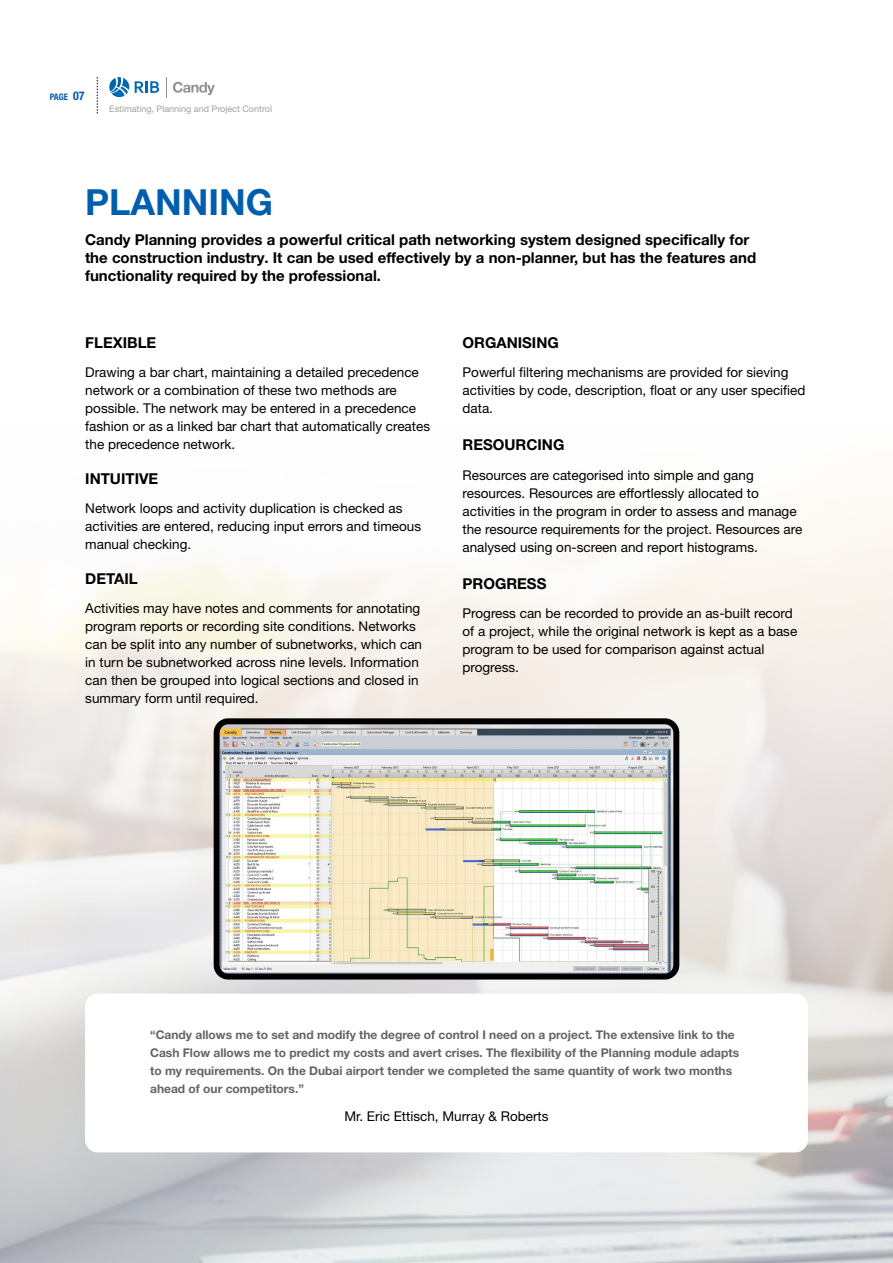
<style>
.page{position:relative;width:893px;height:1263px;background:#fff}
.page>*{position:absolute;margin:0;border:0;box-sizing:border-box;transform-origin:0 0}
.t1{font:700 36px "Helvetica Neue LT Pro";color:#005eae}
.t2{font:700 15px/18px "Helvetica Neue LT Pro";color:#000}
.t3{font:13.5px/18px "Helvetica Neue LT Pro";color:#000}
.t4{font:700 12px/18px "Helvetica Neue LT Pro";color:#656464}
.t5{font:9px "Helvetica Neue LT Pro";color:#9fa0a0}
.t6{font:700 condensed 9px "Helvetica Neue LT Pro";color:#005eae}
.s1{font-size:12px}
</style>
<div class="page">
<svg style="left:109px;top:77px;width:50px;height:20px"></svg>
<svg style="left:166px;top:77px;width:1px;height:20px"></svg>
<svg style="left:173px;top:82px;width:42px;height:13px"></svg>
<img style="left:0;top:510px;width:893px;height:753px">
<div style="left:85px;top:993px;width:723px;height:159px;background:#fff;border-radius:13px"></div>
<img style="left:221px;top:725px;width:451px;height:247px">
<div style="left:214px;top:718px;width:465px;height:261px;border:6px solid #000;border-radius:12px"></div>
<svg style="left:97px;top:77px;width:1px;height:37px"></svg>
<p class="t6" style="left:50px;top:91px;width:36px">PAGE <span class="s1">07</span></p>
<p class="t5" style="left:109px;top:103px;width:164px">Estimating, Planning and Project Control</p>
<h1 class="t1" style="left:85px;top:180px;width:189px">PLANNING</h1>
<p class="t2" style="left:85px;top:230px;width:673px">Candy Planning provides a powerful critical path networking system designed specifically for the construction industry. It can be used effectively by a non-planner, but has the features and functionality required by the professional.</p>
<p class="t2" style="left:85px;top:333px;width:73px">FLEXIBLE</p>
<p class="t3" style="left:85px;top:363px;width:346px">Drawing a bar chart, maintaining a detailed precedence network or a combination of these two methods are possible. The network may be entered in a precedence fashion or as a linked bar chart that automatically creates the precedence network.</p>
<p class="t2" style="left:85px;top:469px;width:75px">INTUITIVE</p>
<p class="t3" style="left:85px;top:499px;width:337px">Network loops and activity duplication is checked as activities are entered, reducing input errors and timeous manual checking.</p>
<p class="t2" style="left:85px;top:569px;width:54px">DETAIL</p>
<p class="t3" style="left:85px;top:599px;width:338px">Activities may have notes and comments for annotating program reports or recording site conditions. Networks can be split into any number of subnetworks, which can in turn be subnetworked across nine levels. Information can then be grouped into logical sections and closed in summary form until required.</p>
<p class="t2" style="left:462px;top:333px;width:98px">ORGANISING</p>
<p class="t3" style="left:462px;top:363px;width:345px">Powerful filtering mechanisms are provided for sieving activities by code, description, float or any user specified data.</p>
<p class="t2" style="left:462px;top:436px;width:103px">RESOURCING</p>
<p class="t3" style="left:462px;top:466px;width:341px">Resources are categorised into simple and gang resources. Resources are effortlessly allocated to activities in the program in order to assess and manage the resource requirements for the project. Resources are analysed using on-screen and report histograms.</p>
<p class="t2" style="left:462px;top:574px;width:85px">PROGRESS</p>
<p class="t3" style="left:462px;top:604px;width:336px">Progress can be recorded to provide an as-built record of a project, while the original network is kept as a base program to be used for comparison against actual progress.</p>
<p class="t4" style="left:150px;top:1025px;width:590px">“Candy allows me to set and modify the degree of control I need on a project. The extensive link to the Cash Flow allows me to predict my costs and avert crises. The flexibility of the Planning module adapts to my requirements. On the Dubai airport tender we completed the same quantity of work two months ahead of our competitors.”</p>
<p class="t3" style="left:344px;top:1106px;width:206px">Mr. Eric Ettisch, Murray &amp; Roberts</p>
</div>
